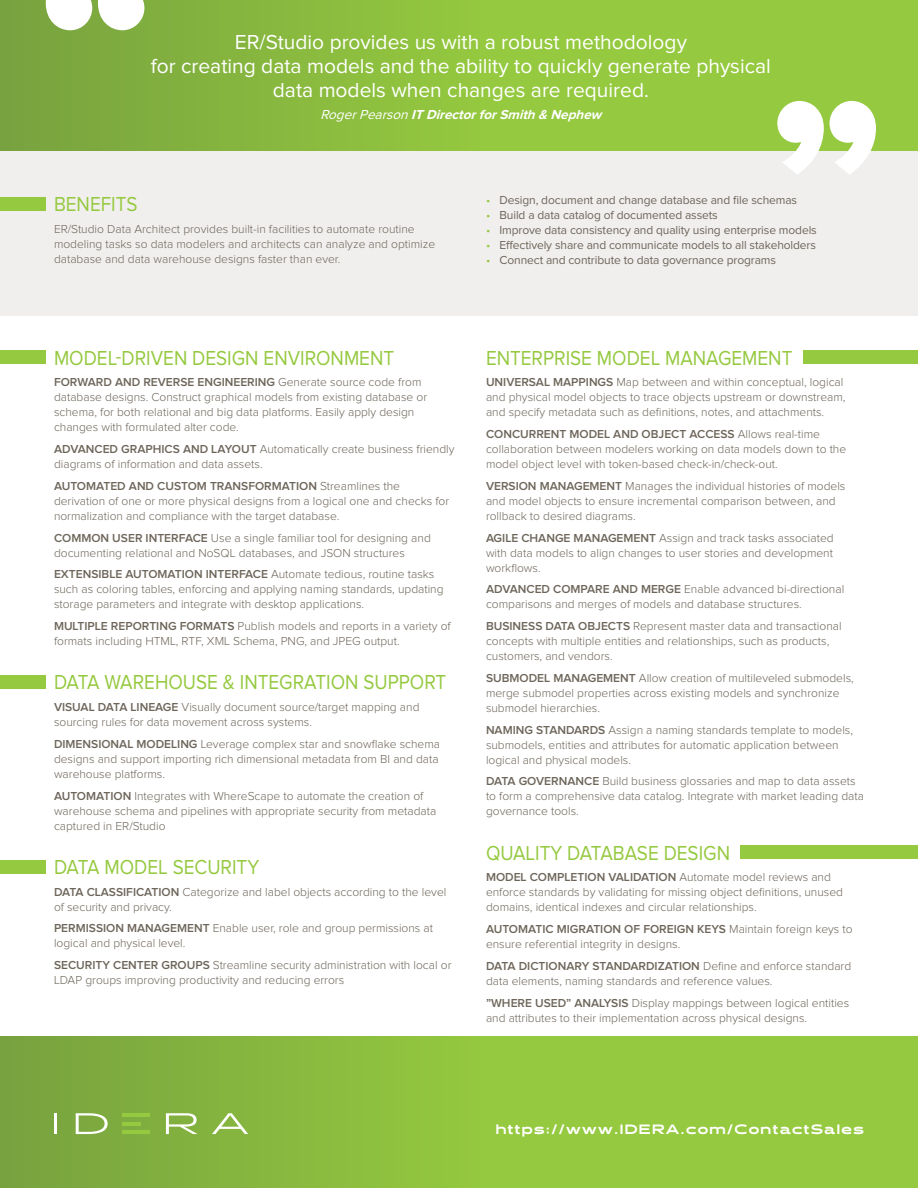
<style>
.page{position:relative;width:918px;height:1188px;background:#fff}
.page>*{position:absolute;margin:0;border:0;box-sizing:border-box;transform-origin:0 0}
.t1{font:21px/24px "Proxima Nova";color:#fff;text-align:center}
.t2{font:21px "Proxima Nova";color:#95c93f;scale:.9 1}
.t3{font:italic 700 13.5px "Proxima Nova";color:#fff}
.t4{font:900 13.5px "Halogen";letter-spacing:.1em;color:#fff}
.t5{font:300 12px/15px "Proxima Nova";color:#6d655a}
.t6{font:12px "Proxima Nova";letter-spacing:-.01em;color:#6d655a}
.s1{font-weight:400}
.s2{color:#95c93f}
.s3{font-weight:600}
</style>
<div class="page">
<div style="left:0;top:1037px;width:918px;height:151px;background:linear-gradient(to right,#7eaa3f,#9cd33f)"></div>
<hr style="left:54px;top:1113px;width:3px;height:21px;background:#fff">
<svg style="left:76px;top:1113px;width:32px;height:21px"></svg>
<svg style="left:166px;top:1113px;width:32px;height:21px"></svg>
<svg style="left:212px;top:1113px;width:36px;height:21px"></svg>
<hr style="left:122px;top:1113px;width:28px;height:4px;background:#95c940">
<hr style="left:122px;top:1131px;width:28px;height:3px;background:#95c940">
<hr style="left:122px;top:1122px;width:18px;height:3px;background:#95c940">
<div style="left:0;top:0;width:918px;height:151px;background:linear-gradient(to right,#7eaa3f,#9cd33f)"></div>
<div style="left:0;top:350px;width:46px;height:14px;background:#95c93f"></div>
<div style="left:0;top:151px;width:918px;height:165px;background:#f1efee"></div>
<div style="left:0;top:197px;width:46px;height:14px;background:#95c93f"></div>
<div style="left:0;top:675px;width:46px;height:14px;background:#95c93f"></div>
<div style="left:0;top:860px;width:46px;height:13px;background:#95c93f"></div>
<div style="left:804px;top:351px;width:114px;height:13px;background:#95c93f"></div>
<div style="left:741px;top:846px;width:177px;height:13px;background:#95c93f"></div>
<svg style="left:46px;top:0;width:98px;height:30px"></svg>
<svg style="left:777px;top:101px;width:99px;height:73px"></svg>
<h1 class="t1" style="left:151px;top:30px;width:622px">ER/Studio provides us with a robust methodology<br>for creating data models and the ability to quickly generate physical data models when changes are required.</h1>
<p class="t3" style="left:320px;top:106px;width:287px"><span class="s1">RogerPearson</span>ITDirectorforSmith&amp; Nephew</p>
<h1 class="t2" style="left:54px;top:192px;width:94px">BENEFITS</h1>
<p class="t5" style="left:54px;top:222px;width:383px">ER/Studio Data Architect provides built-in facilities to automate routine modeling tasks so data modelers and architects can analyze and optimize database and data warehouse designs faster than ever.</p>
<p class="t6" style="left:486px;top:193px;width:313px"><span class="s2">•</span> Design, document and change database and file schemas</p>
<p class="t6" style="left:486px;top:208px;width:233px"><span class="s2">•</span> Build a data catalog of documented assets</p>
<p class="t6" style="left:486px;top:223px;width:332px"><span class="s2">•</span> Improve data consistency and quality using enterprise models</p>
<p class="t6" style="left:486px;top:238px;width:332px"><span class="s2">•</span> Effectively share and communicate models to all stakeholders</p>
<p class="t6" style="left:486px;top:253px;width:292px"><span class="s2">•</span> Connect and contribute to data governance programs</p>
<h1 class="t2" style="left:54px;top:346px;width:380px">MODEL-DRIVEN DESIGN ENVIRONMENT</h1>
<p class="t5" style="left:54px;top:375px;width:375px"><span class="s3">FORWARD AND REVERSE ENGINEERING</span> Generate source code from database designs. Construct graphical models from existing database or schema, for both relational and big data platforms. Easily apply design changes with formulated alter code.</p>
<p class="t5" style="left:54px;top:442px;width:402px"><span class="s3">ADVANCED GRAPHICS AND LAYOUT</span> Automatically create business friendly diagrams of information and data assets.</p>
<p class="t5" style="left:54px;top:479px;width:397px"><span class="s3">AUTOMATED AND CUSTOM TRANSFORMATION</span> Streamlines the derivation of one or more physical designs from a logical one and checks for normalization and compliance with the target database.</p>
<p class="t5" style="left:54px;top:531px;width:378px"><span class="s3">COMMON USER INTERFACE</span> Use a single familiar tool for designing and documenting relational and NoSQL databases, and JSON structures</p>
<p class="t5" style="left:54px;top:567px;width:391px"><span class="s3">EXTENSIBLE AUTOMATION INTERFACE</span> Automate tedious, routine tasks such as coloring tables, enforcing and applying naming standards, updating storage parameters and integrate with desktop applications.</p>
<p class="t5" style="left:54px;top:619px;width:398px"><span class="s3">MULTIPLE REPORTING FORMATS</span> Publish models and reports in a variety of formats including HTML, RTF, XML Schema, PNG, and JPEG output.</p>
<h1 class="t2" style="left:54px;top:670px;width:438px">DATA WAREHOUSE &amp; INTEGRATION SUPPORT</h1>
<p class="t5" style="left:54px;top:700px;width:367px"><span class="s3">VISUAL DATA LINEAGE</span> Visually document source/target mapping and sourcing rules for data movement across systems.</p>
<p class="t5" style="left:54px;top:737px;width:388px;text-align:justify"><span class="s3">DIMENSIONAL MODELING</span> Leverage complex star and snowflake schema designs and support importing rich dimensional metadata from BI and data warehouse platforms.</p>
<p class="t5" style="left:54px;top:789px;width:384px"><span class="s3">AUTOMATION</span> Integrates with WhereScape to automate the creation of warehouse schema and pipelines with appropriate security from metadata captured in ER/Studio</p>
<h1 class="t2" style="left:54px;top:855px;width:230px">DATA MODEL SECURITY</h1>
<p class="t5" style="left:54px;top:885px;width:394px"><span class="s3">DATA CLASSIFICATION</span> Categorize and label objects according to the level of security and privacy.</p>
<p class="t5" style="left:54px;top:921px;width:381px"><span class="s3">PERMISSION MANAGEMENT</span> Enable user, role and group permissions at logical and physical level.</p>
<p class="t5" style="left:54px;top:958px;width:399px"><span class="s3">SECURITY CENTER GROUPS</span> Streamline security administration with local or<br>LDAP groups improving productivity and reducing errors</p>
<h1 class="t2" style="left:486px;top:346px;width:342px">ENTERPRISE MODEL MANAGEMENT</h1>
<p class="t5" style="left:486px;top:375px;width:361px"><span class="s3">UNIVERSAL MAPPINGS</span> Map between and within conceptual, logical and physical model objects to trace objects upstream or downstream, and specify metadata such as definitions, notes, and attachments.</p>
<p class="t5" style="left:486px;top:427px;width:362px"><span class="s3">CONCURRENT MODEL AND OBJECT ACCESS</span> Allows real-time collaboration between modelers working on data models down to the model object level with token-based check-in/check-out.</p>
<p class="t5" style="left:486px;top:479px;width:361px"><span class="s3">VERSION MANAGEMENT</span> Manages the individual histories of models and model objects to ensure incremental comparison between, and rollback to desired diagrams.</p>
<p class="t5" style="left:486px;top:531px;width:349px;text-align:justify"><span class="s3">AGILE CHANGE MANAGEMENT</span> Assign and track tasks associated with data models to align changes to user stories and development workflows.</p>
<p class="t5" style="left:486px;top:582px;width:360px"><span class="s3">ADVANCED COMPARE AND MERGE</span> Enable advanced bi-directional comparisons and merges of models and database structures.</p>
<p class="t5" style="left:486px;top:619px;width:357px"><span class="s3">BUSINESS DATA OBJECTS</span> Represent master data and transactional concepts with multiple entities and relationships, such as products, customers, and vendors.</p>
<p class="t5" style="left:486px;top:671px;width:369px"><span class="s3">SUBMODEL MANAGEMENT</span> Allow creation of multileveled submodels, merge submodel properties across existing models and synchronize submodel hierarchies.</p>
<p class="t5" style="left:486px;top:723px;width:369px"><span class="s3">NAMING STANDARDS</span> Assign a naming standards template to models, submodels, entities and attributes for automatic application between logical and physical models.</p>
<p class="t5" style="left:486px;top:774px;width:380px"><span class="s3">DATA GOVERNANCE</span> Build business glossaries and map to data assets to form a comprehensive data catalog. Integrate with market leading data governance tools.</p>
<h1 class="t2" style="left:486px;top:841px;width:273px">QUALITY DATABASE DESIGN</h1>
<p class="t5" style="left:486px;top:870px;width:359px"><span class="s3">MODEL COMPLETION VALIDATION</span> Automate model reviews and enforce standards by validating for missing object definitions, unused domains, identical indexes and circular relationships.</p>
<p class="t5" style="left:486px;top:922px;width:368px"><span class="s3">AUTOMATIC MIGRATION OF FOREIGN KEYS</span> Maintain foreign keys to ensure referential integrity in designs.</p>
<p class="t5" style="left:486px;top:959px;width:367px"><span class="s3">DATA DICTIONARY STANDARDIZATION</span> Define and enforce standard data elements, naming standards and reference values.</p>
<p class="t5" style="left:486px;top:996px;width:365px"><span class="s3">”WHERE USED” ANALYSIS</span> Display mappings between logical entities and attributes to their implementation across physical designs.</p>
<p class="t4" style="left:496px;top:1121px;width:370px">https://www.IDERA.com/ContactSales</p>
</div>
